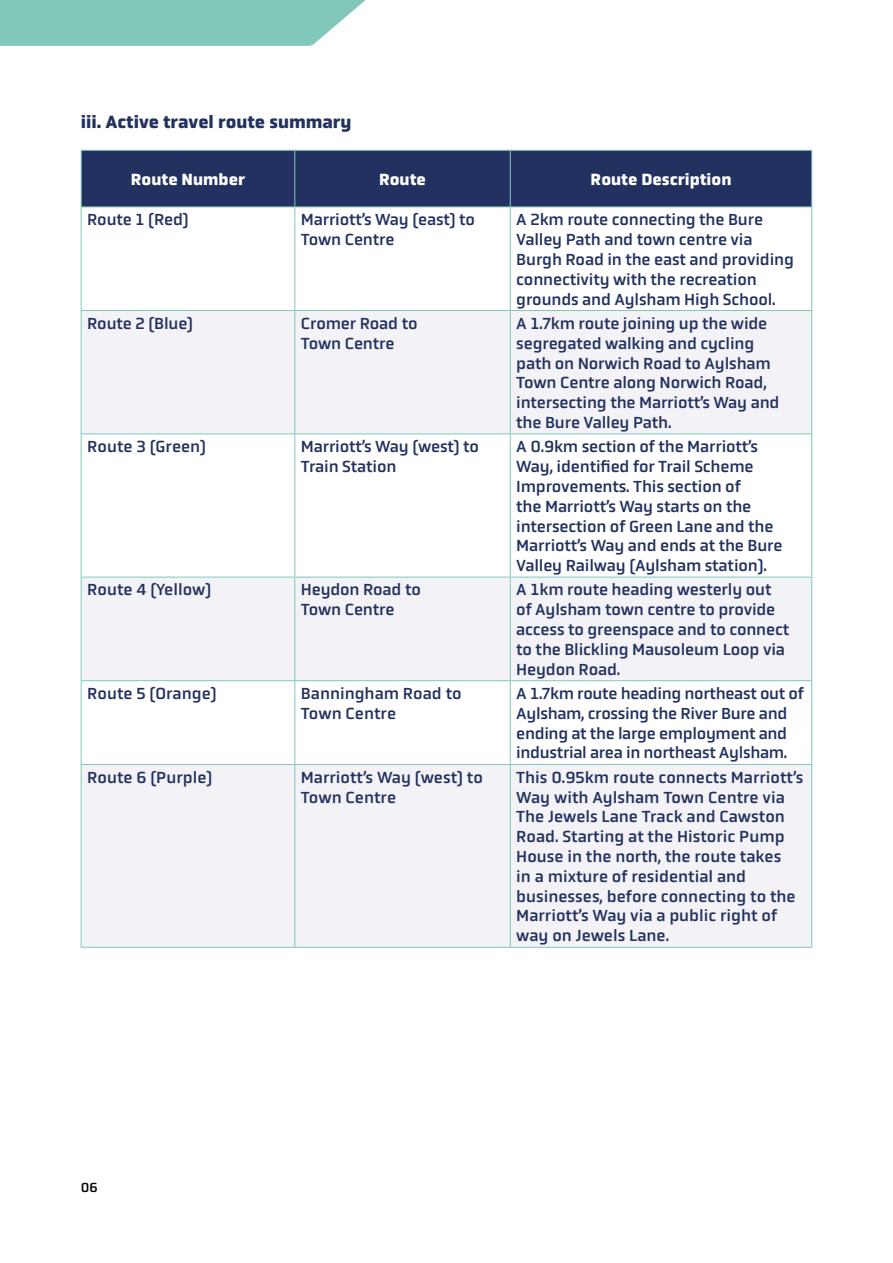
<style>
.page{position:relative;width:893px;height:1263px;background:#fff}
.page>*{position:absolute;margin:0;border:0;box-sizing:border-box;transform-origin:0 0}
.t1{font:700 18px "Obvia";color:#22315f}
.Body_Copy{font:16.5px/19.8px "Obvia";letter-spacing:-.01em;color:#22315f}
.Body_Copy-2{font:700 16.5px "Obvia";color:#fff}
.t2{font:13.5px "Obvia";color:#000}
</style>
<div class="page">
<svg style="left:0;top:0;width:366px;height:46px;background:#8accbf"></svg>
<div style="left:82px;top:151px;width:729px;height:56px;background:#22315f"></div>
<svg style="left:82px;top:311px;width:729px;height:636px;fill:#f3f2f6"></svg>
<hr style="left:81px;top:150px;width:214px;height:1px;background:#81c8ba">
<hr style="left:81px;top:151px;width:1px;height:56px;background:#81c8ba">
<hr style="left:295px;top:150px;width:215px;height:1px;background:#81c8ba">
<hr style="left:294px;top:151px;width:1px;height:56px;background:#81c8ba">
<hr style="left:510px;top:150px;width:302px;height:1px;background:#81c8ba">
<hr style="left:510px;top:151px;width:1px;height:56px;background:#81c8ba">
<hr style="left:811px;top:151px;width:1px;height:56px;background:#81c8ba">
<hr style="left:81px;top:207px;width:214px;height:1px;background:#81c8ba">
<hr style="left:81px;top:207px;width:1px;height:103px;background:#81c8ba">
<hr style="left:295px;top:207px;width:215px;height:1px;background:#81c8ba">
<hr style="left:294px;top:207px;width:1px;height:103px;background:#81c8ba">
<hr style="left:510px;top:207px;width:302px;height:1px;background:#81c8ba">
<hr style="left:510px;top:207px;width:1px;height:103px;background:#81c8ba">
<hr style="left:811px;top:207px;width:1px;height:103px;background:#81c8ba">
<hr style="left:81px;top:310px;width:214px;height:1px;background:#81c8ba">
<hr style="left:81px;top:311px;width:1px;height:122px;background:#81c8ba">
<hr style="left:295px;top:310px;width:215px;height:1px;background:#81c8ba">
<hr style="left:294px;top:311px;width:1px;height:122px;background:#81c8ba">
<hr style="left:510px;top:310px;width:302px;height:1px;background:#81c8ba">
<hr style="left:510px;top:311px;width:1px;height:122px;background:#81c8ba">
<hr style="left:811px;top:311px;width:1px;height:122px;background:#81c8ba">
<hr style="left:81px;top:433px;width:214px;height:1px;background:#81c8ba">
<hr style="left:81px;top:434px;width:1px;height:143px;background:#81c8ba">
<hr style="left:295px;top:433px;width:215px;height:1px;background:#81c8ba">
<hr style="left:294px;top:434px;width:1px;height:143px;background:#81c8ba">
<hr style="left:510px;top:433px;width:302px;height:1px;background:#81c8ba">
<hr style="left:510px;top:434px;width:1px;height:143px;background:#81c8ba">
<hr style="left:811px;top:434px;width:1px;height:143px;background:#81c8ba">
<hr style="left:81px;top:577px;width:214px;height:1px;background:#81c8ba">
<hr style="left:81px;top:577px;width:1px;height:103px;background:#81c8ba">
<hr style="left:295px;top:577px;width:215px;height:1px;background:#81c8ba">
<hr style="left:294px;top:577px;width:1px;height:103px;background:#81c8ba">
<hr style="left:510px;top:577px;width:302px;height:1px;background:#81c8ba">
<hr style="left:510px;top:577px;width:1px;height:103px;background:#81c8ba">
<hr style="left:811px;top:577px;width:1px;height:103px;background:#81c8ba">
<hr style="left:81px;top:680px;width:214px;height:1px;background:#81c8ba">
<hr style="left:81px;top:681px;width:1px;height:83px;background:#81c8ba">
<hr style="left:295px;top:680px;width:215px;height:1px;background:#81c8ba">
<hr style="left:294px;top:681px;width:1px;height:83px;background:#81c8ba">
<hr style="left:510px;top:680px;width:302px;height:1px;background:#81c8ba">
<hr style="left:510px;top:681px;width:1px;height:83px;background:#81c8ba">
<hr style="left:811px;top:681px;width:1px;height:83px;background:#81c8ba">
<hr style="left:81px;top:764px;width:214px;height:1px;background:#81c8ba">
<hr style="left:81px;top:765px;width:1px;height:182px;background:#81c8ba">
<hr style="left:295px;top:764px;width:215px;height:1px;background:#81c8ba">
<hr style="left:294px;top:765px;width:1px;height:182px;background:#81c8ba">
<hr style="left:510px;top:764px;width:302px;height:1px;background:#81c8ba">
<hr style="left:510px;top:765px;width:1px;height:182px;background:#81c8ba">
<hr style="left:811px;top:765px;width:1px;height:182px;background:#81c8ba">
<hr style="left:81px;top:947px;width:214px;height:1px;background:#81c8ba">
<hr style="left:295px;top:947px;width:215px;height:1px;background:#81c8ba">
<hr style="left:510px;top:947px;width:302px;height:1px;background:#81c8ba">
<h4 class="t1" style="left:81px;top:111px;width:272px">iii. Active travel route summary</h4>
<p class="Body_Copy-2" style="left:131px;top:169px;width:116px">Route Number</p>
<p class="Body_Copy-2" style="left:379px;top:169px;width:48px">Route</p>
<p class="Body_Copy-2" style="left:591px;top:169px;width:142px">Route Description</p>
<p class="Body_Copy" style="left:87px;top:210px;width:103px">Route 1 (Red)</p>
<p class="Body_Copy" style="left:301px;top:210px;width:176px">Marriott’s Way (east) to<br>Town Centre</p>
<p class="Body_Copy" style="left:516px;top:210px;width:279px">A 2km route connecting the Bure<br>Valley Path and town centre via<br>Burgh Road in the east and providing connectivity with the recreation grounds and Aylsham High School.</p>
<p class="Body_Copy" style="left:87px;top:313px;width:107px">Route 2 (Blue)</p>
<p class="Body_Copy" style="left:301px;top:313px;width:118px">Cromer Road to<br>Town Centre</p>
<p class="Body_Copy" style="left:516px;top:313px;width:265px">A 1.7km route joining up the wide segregated walking and cycling path on Norwich Road to Aylsham<br>Town Centre along Norwich Road, intersecting the Marriott’s Way and the Bure Valley Path.</p>
<p class="Body_Copy" style="left:87px;top:437px;width:120px">Route 3 (Green)</p>
<p class="Body_Copy" style="left:301px;top:437px;width:180px">Marriott’s Way (west) to<br>Train Station</p>
<p class="Body_Copy" style="left:516px;top:437px;width:268px">A 0.9km section of the Marriott’s Way, identified for Trail Scheme Improvements. This section of<br>the Marriott’s Way starts on the intersection of Green Lane and the Marriott’s Way and ends at the Bure Valley Railway (Aylsham station).</p>
<p class="Body_Copy" style="left:87px;top:580px;width:126px">Route 4 (Yellow)</p>
<p class="Body_Copy" style="left:301px;top:580px;width:122px">Heydon Road to<br>Town Centre</p>
<p class="Body_Copy" style="left:516px;top:580px;width:275px">A 1km route heading westerly out of Aylsham town centre to provide access to greenspace and to connect to the Blickling Mausoleum Loop via<br>Heydon Road.</p>
<p class="Body_Copy" style="left:87px;top:684px;width:131px">Route 5 (Orange)</p>
<p class="Body_Copy" style="left:301px;top:684px;width:162px">Banningham Road to<br>Town Centre</p>
<p class="Body_Copy" style="left:516px;top:684px;width:289px">A 1.7km route heading northeast out of Aylsham, crossing the River Bure and ending at the large employment and industrial area in northeast Aylsham.</p>
<p class="Body_Copy" style="left:87px;top:767px;width:127px">Route 6 (Purple)</p>
<p class="Body_Copy" style="left:301px;top:767px;width:184px">Marriott’s Way (west) to<br>Town Centre</p>
<p class="Body_Copy" style="left:516px;top:767px;width:288px">This 0.95km route connects Marriott’s<br>Way with Aylsham Town Centre via<br>The Jewels Lane Track and Cawston<br>Road. Starting at the Historic Pump<br>House in the north, the route takes<br>in a mixture of residential and businesses, before connecting to the<br>Marriott’s Way via a public right of way on Jewels Lane.</p>
<p class="t2" style="left:81px;top:1180px;width:18px">06</p>
</div>
